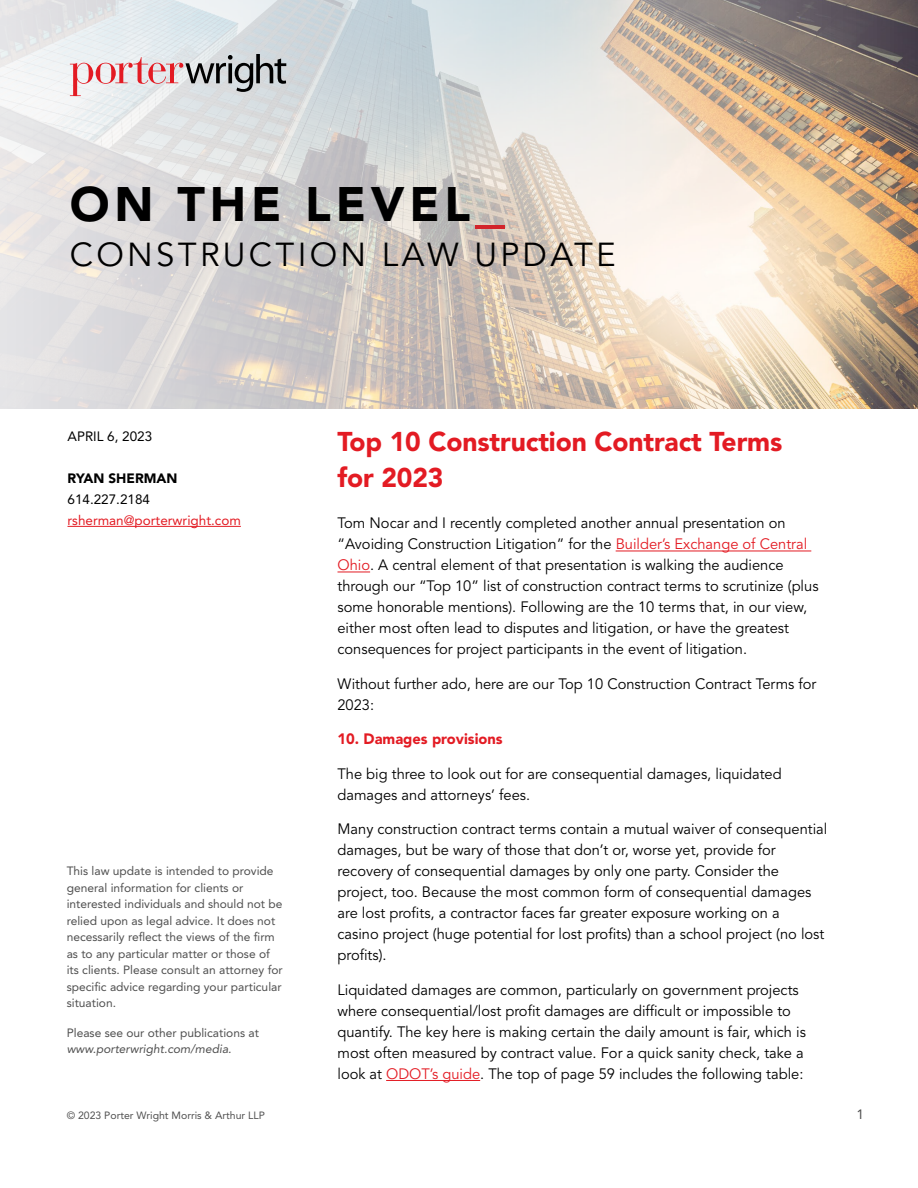
<style>
.page{position:relative;width:918px;height:1188px;background:#fff}
.page>*{position:absolute;margin:0;border:0;box-sizing:border-box;transform-origin:0 0}
.t1{font:900 48px "Avenir LT Std";letter-spacing:.1em;color:#000}
.t2{font:33px "Avenir LT Std";letter-spacing:.1em;color:#000}
.t3{font:900 27px/36px "Avenir LT Std";letter-spacing:-.005em;color:#e31b23}
.t4{font:15px/21px "Avenir LT Std";color:#000}
.t5{font:900 15px "Avenir LT Std";color:#e31b23}
.t6{font:13.5px "Avenir LT Std";color:#e31b23}
.t7{font:13.5px "Avenir LT Std";color:#000}
.t8{font:900 13.5px "Avenir LT Std";color:#000}
.t9{font:13.5px "Avenir LT Std";color:#4f4f4f}
.t10{font:12px/16.5px "Avenir LT Std";color:#4f4f4f}
.t11{font:italic 12px "Avenir LT Std";color:#4f4f4f}
.t12{font:10.5px "Avenir LT Std";color:#4f4f4f}
.s1{font-size:60px;color:#d2232a}
.s2{color:#e31b23}
</style>
<div class="page">
<svg style="left:0;top:0;width:918px;height:409px;background:#d5cdc4"></svg>
<svg style="left:70px;top:54px;width:216px;height:42px;background:#c8babd"></svg>
<hr style="left:68px;top:526px;width:173px;height:1px;background:#e31b23">
<hr style="left:616px;top:551px;width:195px;height:1px;background:#e31b23">
<hr style="left:338px;top:572px;width:32px;height:1px;background:#e31b23">
<hr style="left:386px;top:1080px;width:94px;height:1px;background:#e31b23">
<h1 class="t1" style="left:70px;top:175px;width:437px">ON THE LEVEL<span class="s1">_</span></h1>
<h2 class="t2" style="left:70px;top:235px;width:548px">CONSTRUCTION LAW UPDATE</h2>
<p class="t7" style="left:68px;top:428px;width:86px">APRIL 6, 2023</p>
<p class="t8" style="left:68px;top:470px;width:112px">RYAN SHERMAN</p>
<p class="t7" style="left:68px;top:491px;width:84px">614.227.2184</p>
<p class="t6" style="left:68px;top:513px;width:175px">rsherman@porterwright.com</p>
<p class="t10" style="left:67px;top:863px;width:218px">This law update is intended to provide general information for clients or interested individuals and should not be relied upon as legal advice. It does not necessarily reflect the views of the firm as to any particular matter or those of its clients. Please consult an attorney for specific advice regarding your particular situation.</p>
<p class="t10" style="left:67px;top:1024px;width:194px">Please see our other publications at</p>
<p class="t11" style="left:67px;top:1042px;width:166px">www.porterwright.com/media.</p>
<p class="t12" style="left:67px;top:1109px;width:200px">© 2023 Porter Wright Morris &amp; Arthur LLP</p>
<h3 class="t3" style="left:338px;top:424px;width:446px">Top 10 Construction Contract Terms for 2023</h3>
<p class="t4" style="left:338px;top:513px;width:483px">Tom Nocar and I recently completed another annual presentation on “Avoiding Construction Litigation” for the <span class="s2">Builder’s Exchange of Central Ohio</span>. A central element of that presentation is walking the audience through our “Top 10” list of construction contract terms to scrutinize (plus some honorable mentions). Following are the 10 terms that, in our view, either most often lead to disputes and litigation, or have the greatest consequences for project participants in the event of litigation.</p>
<p class="t4" style="left:338px;top:674px;width:481px">Without further ado, here are our Top 10 Construction Contract Terms for<br>2023:</p>
<p class="t5" style="left:338px;top:730px;width:167px">10. Damages provisions</p>
<p class="t4" style="left:338px;top:764px;width:446px">The big three to look out for are consequential damages, liquidated damages and attorneys’ fees.</p>
<p class="t4" style="left:338px;top:819px;width:491px">Many construction contract terms contain a mutual waiver of consequential damages, but be wary of those that don’t or, worse yet, provide for recovery of consequential damages by only one party. Consider the project, too. Because the most common form of consequential damages are lost profits, a contractor faces far greater exposure working on a<br>casino project (huge potential for lost profits) than a school project (no lost profits).</p>
<p class="t4" style="left:338px;top:980px;width:470px">Liquidated damages are common, particularly on government projects where consequential/lost profit damages are difficult or impossible to quantify. The key here is making certain the daily amount is fair, which is most often measured by contract value. For a quick sanity check, take a look at <span class="s2">ODOT’s guide</span>. The top of page 59 includes the following table:</p>
<p class="t9" style="left:856px;top:1106px;width:9px">1</p>
</div>
